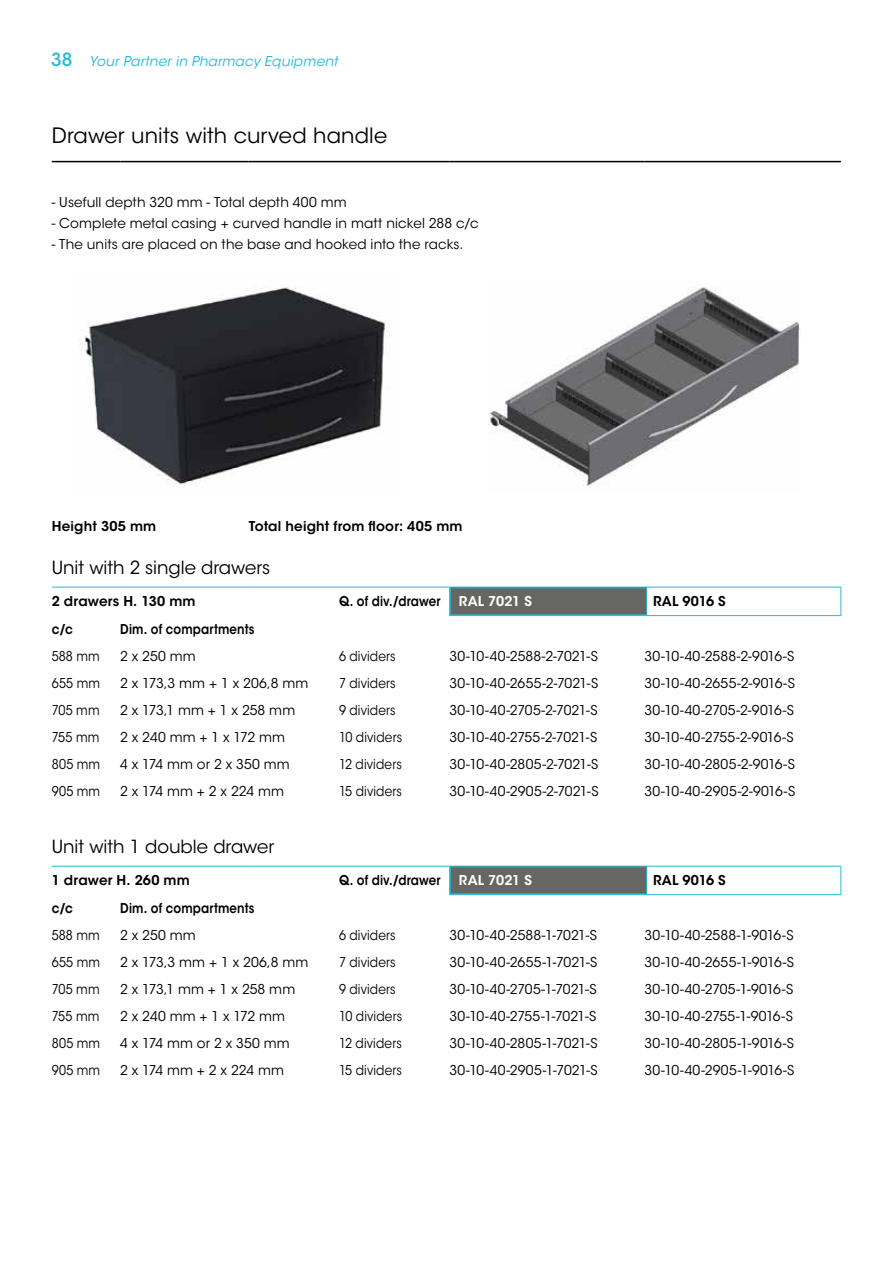
<style>
.page{position:relative;width:893px;height:1263px;background:#fff}
.page>*{position:absolute;margin:0;border:0;box-sizing:border-box;transform-origin:0 0}
.t1{font:21px "ITC Avant Garde Std";letter-spacing:.005em;color:#000}
.t2{font:18px "ITC Avant Garde Std";color:#000}
.t3{font:13.5px "ITC Avant Garde Std";letter-spacing:.01em;color:#000}
.t4{font:13.5px "ITC Avant Garde Std";letter-spacing:-.025em;color:#000}
.t5{font:13.5px "ITC Avant Garde Std";letter-spacing:.01em;color:#000;scale:.9 1}
.t6{font:600 13.5px "ITC Avant Garde Std";letter-spacing:.015em;color:#000}
.t7{font:600 13.5px "ITC Avant Garde Std";letter-spacing:.015em;color:#000;scale:.87 1}
.t8{font:italic 13.5px "ITC Avant Garde Std";letter-spacing:.02em;color:#23b9d6}
.t9{font:600 13.5px "ITC Avant Garde Std";letter-spacing:.01em;color:#fff}
.t10{font:600 13.5px "ITC Avant Garde Std";letter-spacing:.015em;color:#000;scale:.9 1}
.s1{font-weight:500;font-style:normal;font-size:18px}
</style>
<div class="page">
<svg style="left:840px;top:588px;width:1px;height:27px"></svg>
<hr style="left:449px;top:615px;width:195px;height:1px;background:#23b9d6">
<hr style="left:644px;top:615px;width:197px;height:1px;background:#23b9d6">
<svg style="left:840px;top:867px;width:1px;height:27px"></svg>
<hr style="left:449px;top:894px;width:195px;height:1px;background:#23b9d6">
<hr style="left:644px;top:894px;width:197px;height:1px;background:#23b9d6">
<hr style="left:52px;top:161px;width:68px;height:1px;background:#000">
<hr style="left:120px;top:161px;width:129px;height:1px;background:#000">
<hr style="left:249px;top:161px;width:90px;height:1px;background:#000">
<hr style="left:339px;top:161px;width:111px;height:1px;background:#000">
<hr style="left:450px;top:161px;width:194px;height:1px;background:#000">
<hr style="left:644px;top:161px;width:197px;height:1px;background:#000">
<hr style="left:644px;top:587px;width:197px;height:1px;background:#23b9d6">
<hr style="left:644px;top:866px;width:197px;height:1px;background:#23b9d6">
<hr style="left:52px;top:587px;width:68px;height:1px;background:#23b9d6">
<hr style="left:120px;top:587px;width:129px;height:1px;background:#23b9d6">
<hr style="left:249px;top:587px;width:90px;height:1px;background:#23b9d6">
<hr style="left:339px;top:587px;width:111px;height:1px;background:#23b9d6">
<hr style="left:52px;top:866px;width:68px;height:1px;background:#23b9d6">
<hr style="left:120px;top:866px;width:129px;height:1px;background:#23b9d6">
<hr style="left:249px;top:866px;width:90px;height:1px;background:#23b9d6">
<hr style="left:339px;top:866px;width:111px;height:1px;background:#23b9d6">
<img style="left:79px;top:287px;width:309px;height:198px">
<img style="left:489px;top:287px;width:311px;height:199px">
<div style="left:450px;top:588px;width:197px;height:27px;background:#666665"></div>
<hr style="left:450px;top:587px;width:197px;height:1px;background:#23b9d6">
<svg style="left:449px;top:587px;width:2px;height:28px"></svg>
<svg style="left:644px;top:587px;width:3px;height:27px"></svg>
<hr style="left:450px;top:614px;width:197px;height:1px;background:#23b9d6">
<div style="left:450px;top:867px;width:197px;height:27px;background:#666665"></div>
<hr style="left:450px;top:866px;width:197px;height:1px;background:#23b9d6">
<svg style="left:449px;top:866px;width:2px;height:28px"></svg>
<svg style="left:644px;top:866px;width:3px;height:27px"></svg>
<hr style="left:450px;top:893px;width:197px;height:1px;background:#23b9d6">
<p class="t8" style="left:51px;top:53px;width:288px"><span class="s1">38</span> Your Partner in Pharmacy Equipment</p>
<h1 class="t1" style="left:52px;top:123px;width:337px">Drawer units with curved handle</h1>
<p class="t3" style="left:52px;top:194px;width:297px">- Usefull depth 320 mm - Total depth 400 mm</p>
<p class="t3" style="left:52px;top:215px;width:428px">- Complete metal casing + curved handle in matt nickel 288 c/c</p>
<p class="t3" style="left:52px;top:236px;width:413px">- The units are placed on the base and hooked into the racks.</p>
<p class="t6" style="left:52px;top:518px;width:106px">Height 305 mm</p>
<p class="t6" style="left:249px;top:518px;width:215px">Total height from floor: 405 mm</p>
<h2 class="t2" style="left:52px;top:557px;width:220px">Unit with 2 single drawers</h2>
<p class="t6" style="left:52px;top:592px;width:145px">2 drawers H. 130 mm</p>
<p class="t7" style="left:339px;top:592px;width:118px">Q. of div./drawer</p>
<p class="t9" style="left:459px;top:593px;width:75px">RAL 7021 S</p>
<p class="t6" style="left:653px;top:593px;width:74px">RAL 9016 S</p>
<p class="t10" style="left:52px;top:621px;width:25px">c/c</p>
<p class="t7" style="left:120px;top:621px;width:156px">Dim. of compartments</p>
<p class="t5" style="left:52px;top:648px;width:55px">588 mm</p>
<p class="t3" style="left:120px;top:648px;width:77px">2 x 250 mm</p>
<p class="t5" style="left:339px;top:648px;width:65px">6 dividers</p>
<p class="t3" style="left:450px;top:648px;width:150px">30-10-40-2588-2-7021-S</p>
<p class="t3" style="left:644px;top:648px;width:151px">30-10-40-2588-2-9016-S</p>
<p class="t5" style="left:52px;top:675px;width:55px">655 mm</p>
<p class="t3" style="left:120px;top:675px;width:190px">2 x 173,3 mm + 1 x 206,8 mm</p>
<p class="t5" style="left:339px;top:675px;width:65px">7 dividers</p>
<p class="t3" style="left:450px;top:675px;width:150px">30-10-40-2655-2-7021-S</p>
<p class="t3" style="left:644px;top:675px;width:152px">30-10-40-2655-2-9016-S</p>
<p class="t5" style="left:52px;top:702px;width:55px">705 mm</p>
<p class="t3" style="left:120px;top:702px;width:177px">2 x 173,1 mm + 1 x 258 mm</p>
<p class="t5" style="left:339px;top:702px;width:65px">9 dividers</p>
<p class="t4" style="left:450px;top:702px;width:150px">30-10-40-2705-2-7021-S</p>
<p class="t4" style="left:644px;top:702px;width:151px">30-10-40-2705-2-9016-S</p>
<p class="t5" style="left:52px;top:729px;width:54px">755 mm</p>
<p class="t3" style="left:120px;top:729px;width:166px">2 x 240 mm + 1 x 172 mm</p>
<p class="t5" style="left:339px;top:729px;width:72px">10 dividers</p>
<p class="t4" style="left:450px;top:729px;width:149px">30-10-40-2755-2-7021-S</p>
<p class="t4" style="left:644px;top:729px;width:151px">30-10-40-2755-2-9016-S</p>
<p class="t5" style="left:52px;top:756px;width:55px">805 mm</p>
<p class="t3" style="left:120px;top:756px;width:171px">4 x 174 mm or 2 x 350 mm</p>
<p class="t5" style="left:339px;top:756px;width:71px">12 dividers</p>
<p class="t3" style="left:450px;top:756px;width:150px">30-10-40-2805-2-7021-S</p>
<p class="t3" style="left:644px;top:756px;width:152px">30-10-40-2805-2-9016-S</p>
<p class="t5" style="left:52px;top:783px;width:55px">905 mm</p>
<p class="t3" style="left:120px;top:783px;width:165px">2 x 174 mm + 2 x 224 mm</p>
<p class="t5" style="left:339px;top:783px;width:71px">15 dividers</p>
<p class="t3" style="left:450px;top:783px;width:151px">30-10-40-2905-2-7021-S</p>
<p class="t3" style="left:644px;top:783px;width:152px">30-10-40-2905-2-9016-S</p>
<h2 class="t2" style="left:52px;top:836px;width:224px">Unit with 1 double drawer</h2>
<p class="t6" style="left:52px;top:871px;width:139px">1 drawer H. 260 mm</p>
<p class="t7" style="left:339px;top:871px;width:118px">Q. of div./drawer</p>
<p class="t9" style="left:459px;top:872px;width:75px">RAL 7021 S</p>
<p class="t6" style="left:653px;top:872px;width:74px">RAL 9016 S</p>
<p class="t10" style="left:52px;top:900px;width:25px">c/c</p>
<p class="t7" style="left:120px;top:900px;width:156px">Dim. of compartments</p>
<p class="t5" style="left:52px;top:927px;width:55px">588 mm</p>
<p class="t3" style="left:120px;top:927px;width:77px">2 x 250 mm</p>
<p class="t5" style="left:339px;top:927px;width:65px">6 dividers</p>
<p class="t3" style="left:450px;top:927px;width:149px">30-10-40-2588-1-7021-S</p>
<p class="t3" style="left:644px;top:927px;width:151px">30-10-40-2588-1-9016-S</p>
<p class="t5" style="left:52px;top:954px;width:55px">655 mm</p>
<p class="t3" style="left:120px;top:954px;width:190px">2 x 173,3 mm + 1 x 206,8 mm</p>
<p class="t5" style="left:339px;top:954px;width:65px">7 dividers</p>
<p class="t3" style="left:450px;top:954px;width:149px">30-10-40-2655-1-7021-S</p>
<p class="t3" style="left:644px;top:954px;width:151px">30-10-40-2655-1-9016-S</p>
<p class="t5" style="left:52px;top:981px;width:55px">705 mm</p>
<p class="t3" style="left:120px;top:981px;width:177px">2 x 173,1 mm + 1 x 258 mm</p>
<p class="t5" style="left:339px;top:981px;width:65px">9 dividers</p>
<p class="t4" style="left:450px;top:981px;width:149px">30-10-40-2705-1-7021-S</p>
<p class="t4" style="left:644px;top:981px;width:150px">30-10-40-2705-1-9016-S</p>
<p class="t5" style="left:52px;top:1008px;width:54px">755 mm</p>
<p class="t3" style="left:120px;top:1008px;width:166px">2 x 240 mm + 1 x 172 mm</p>
<p class="t5" style="left:339px;top:1008px;width:72px">10 dividers</p>
<p class="t4" style="left:450px;top:1008px;width:148px">30-10-40-2755-1-7021-S</p>
<p class="t4" style="left:644px;top:1008px;width:150px">30-10-40-2755-1-9016-S</p>
<p class="t5" style="left:52px;top:1035px;width:55px">805 mm</p>
<p class="t3" style="left:120px;top:1035px;width:171px">4 x 174 mm or 2 x 350 mm</p>
<p class="t5" style="left:339px;top:1035px;width:71px">12 dividers</p>
<p class="t3" style="left:450px;top:1035px;width:150px">30-10-40-2805-1-7021-S</p>
<p class="t3" style="left:644px;top:1035px;width:151px">30-10-40-2805-1-9016-S</p>
<p class="t5" style="left:52px;top:1062px;width:55px">905 mm</p>
<p class="t3" style="left:120px;top:1062px;width:165px">2 x 174 mm + 2 x 224 mm</p>
<p class="t5" style="left:339px;top:1062px;width:71px">15 dividers</p>
<p class="t3" style="left:450px;top:1062px;width:150px">30-10-40-2905-1-7021-S</p>
<p class="t3" style="left:644px;top:1062px;width:151px">30-10-40-2905-1-9016-S</p>
</div>
